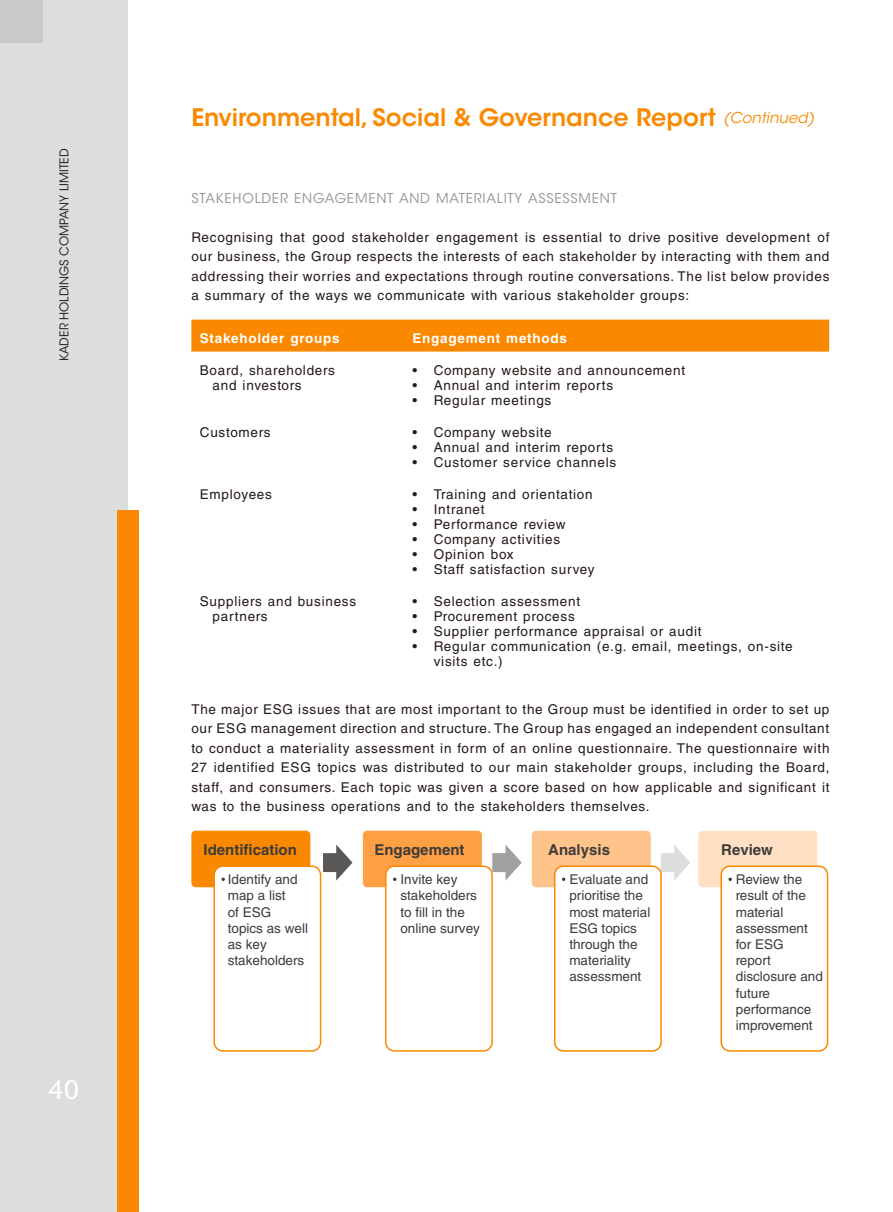
<style>
.page{position:relative;width:893px;height:1212px;background:#fff}
.page>*{position:absolute;margin:0;border:0;box-sizing:border-box;transform-origin:0 0}
.t1{font:500 27px "Stone Sans Std";color:#fff}
.t2{font:600 24px "ITC Avant Garde Std";color:#fa8900}
.t3{font:700 15px "Helvetica LT Std";color:#3f3b3a}
.t4{font:13.5px/19.5px "Helvetica LT Std";letter-spacing:.055em;color:#231916}
.t5{font:13.5px/16.2px "Helvetica LT Std";color:#3f3b3a}
.t6{font:13.5px "ITC Avant Garde Std";letter-spacing:.06em;color:#949595}
.t7{font:700 13.5px "Helvetica LT Std";letter-spacing:.055em;color:#fff}
.t8{font:12px "ITC Avant Garde Std";color:#231916}
.s1{font-weight:400;font-style:italic;font-size:15px}
</style>
<div class="page">
<div style="left:0;top:0;width:128px;height:1212px;background:#dcdddd"></div>
<div style="left:0;top:0;width:43px;height:43px;background:#c9cacb"></div>
<div style="left:117px;top:510px;width:21px;height:702px;background:#fa8900"></div>
<div style="left:191px;top:320px;width:638px;height:32px;background:#fa8900"></div>
<div style="left:191px;top:831px;width:119px;height:56px;background:#fa8900;border-radius:4px"></div>
<svg style="left:323px;top:844px;width:29px;height:37px"></svg>
<svg style="left:492px;top:845px;width:30px;height:36px"></svg>
<svg style="left:661px;top:845px;width:29px;height:35px"></svg>
<div style="left:363px;top:831px;width:119px;height:56px;background:#ffa044;border-radius:4px"></div>
<div style="left:532px;top:831px;width:119px;height:56px;background:#ffc48b;border-radius:4px"></div>
<div style="left:698px;top:831px;width:119px;height:56px;background:#ffe0c4;border-radius:4px"></div>
<div style="left:214px;top:866px;width:107px;height:185px;background:#fff;border-radius:9px"></div>
<div style="left:213px;top:865px;width:108px;height:186px;border:2px solid #fa8900;border-radius:9px"></div>
<svg style="left:221px;top:877px;width:4px;height:4px"></svg>
<div style="left:386px;top:866px;width:106px;height:185px;background:#fff;border-radius:9px"></div>
<div style="left:385px;top:865px;width:108px;height:186px;border:2px solid #fa8900;border-radius:9px"></div>
<div style="left:555px;top:866px;width:106px;height:185px;background:#fff;border-radius:9px"></div>
<div style="left:554px;top:865px;width:108px;height:186px;border:2px solid #fa8900;border-radius:9px"></div>
<svg style="left:562px;top:877px;width:3px;height:4px"></svg>
<div style="left:721px;top:866px;width:106px;height:185px;background:#fff;border-radius:9px"></div>
<div style="left:720px;top:865px;width:108px;height:186px;border:2px solid #fa8900;border-radius:9px"></div>
<svg style="left:728px;top:877px;width:4px;height:4px"></svg>
<p class="t8" style="left:57px;top:361px;width:214px;rotate:-90deg">KADER HOLDINGS COMPANY LIMITED</p>
<h1 class="t1" style="left:48px;top:1074px;width:32px">40</h1>
<h2 class="t2" style="left:191px;top:102px;width:624px">Environmental, Social &amp; Governance Report <span class="s1">(Continued)</span></h2>
<p class="t6" style="left:191px;top:189px;width:427px">STAKEHOLDER ENGAGEMENT AND MATERIALITY ASSESSMENT</p>
<p class="t4" style="left:191px;top:227px;width:640px;text-align:justify">Recognising that good stakeholder engagement is essential to drive positive development of our business, the Group respects the interests of each stakeholder by interacting with them and addressing their worries and expectations through routine conversations. The list below provides a summary of the ways we communicate with various stakeholder groups:</p>
<p class="t7" style="left:200px;top:330px;width:141px">Stakeholder groups</p>
<p class="t7" style="left:412px;top:330px;width:156px">Engagement methods</p>
<p class="t4" style="left:213px;top:363px;width:124px;line-height:15px;text-indent:-13px">Board, shareholders and investors</p>
<p class="t4" style="left:412px;top:361px;width:274px">• Company website and announcement</p>
<p class="t4" style="left:412px;top:376px;width:202px">• Annual and interim reports</p>
<p class="t4" style="left:412px;top:391px;width:140px">• Regular meetings</p>
<p class="t4" style="left:200px;top:423px;width:72px">Customers</p>
<p class="t4" style="left:412px;top:423px;width:141px">• Company website</p>
<p class="t4" style="left:412px;top:438px;width:202px">• Annual and interim reports</p>
<p class="t4" style="left:412px;top:453px;width:205px">• Customer service channels</p>
<p class="t4" style="left:200px;top:485px;width:74px">Employees</p>
<p class="t4" style="left:412px;top:485px;width:182px">• Training and orientation</p>
<p class="t4" style="left:412px;top:500px;width:74px">• Intranet</p>
<p class="t4" style="left:412px;top:515px;width:155px">• Performance review</p>
<p class="t4" style="left:412px;top:530px;width:149px">• Company activities</p>
<p class="t4" style="left:412px;top:545px;width:103px">• Opinion box</p>
<p class="t4" style="left:412px;top:560px;width:184px">• Staff satisfaction survey</p>
<p class="t4" style="left:213px;top:594px;width:145px;line-height:15px;text-indent:-13px">Suppliers and business partners</p>
<p class="t4" style="left:412px;top:592px;width:169px">• Selection assessment</p>
<p class="t4" style="left:412px;top:607px;width:164px">• Procurement process</p>
<p class="t4" style="left:412px;top:622px;width:291px">• Supplier performance appraisal or audit</p>
<p class="t4" style="left:434px;top:639px;width:360px;line-height:15px;text-indent:-21px">• Regular communication (e.g. email, meetings, on-site visits etc.)</p>
<p class="t4" style="left:191px;top:699px;width:640px;text-align:justify">The major ESG issues that are most important to the Group must be identified in order to set up our ESG management direction and structure. The Group has engaged an independent consultant to conduct a materiality assessment in form of an online questionnaire. The questionnaire with 27 identified ESG topics was distributed to our main stakeholder groups, including the Board, staff, and consumers. Each topic was given a score based on how applicable and significant it was to the business operations and to the stakeholders themselves.</p>
<p class="t3" style="left:204px;top:840px;width:95px">Identification</p>
<p class="t3" style="left:374px;top:840px;width:92px">Engagement</p>
<p class="t3" style="left:548px;top:840px;width:63px">Analysis</p>
<p class="t3" style="left:721px;top:840px;width:53px">Review</p>
<p class="t5" style="left:400px;top:871px;width:81px">Invite key stakeholders to fill in the online survey</p>
<p class="t5" style="left:569px;top:871px;width:83px">Evaluate and prioritise the most material<br>ESG topics through the materiality assessment</p>
<p class="t5" style="left:736px;top:871px;width:89px">Review the result of the material assessment for ESG<br>report disclosure and future performance improvement</p>
<p class="t5" style="left:228px;top:871px;width:82px">Identify and map a list<br>of ESG topics as well as key stakeholders</p>
</div>
